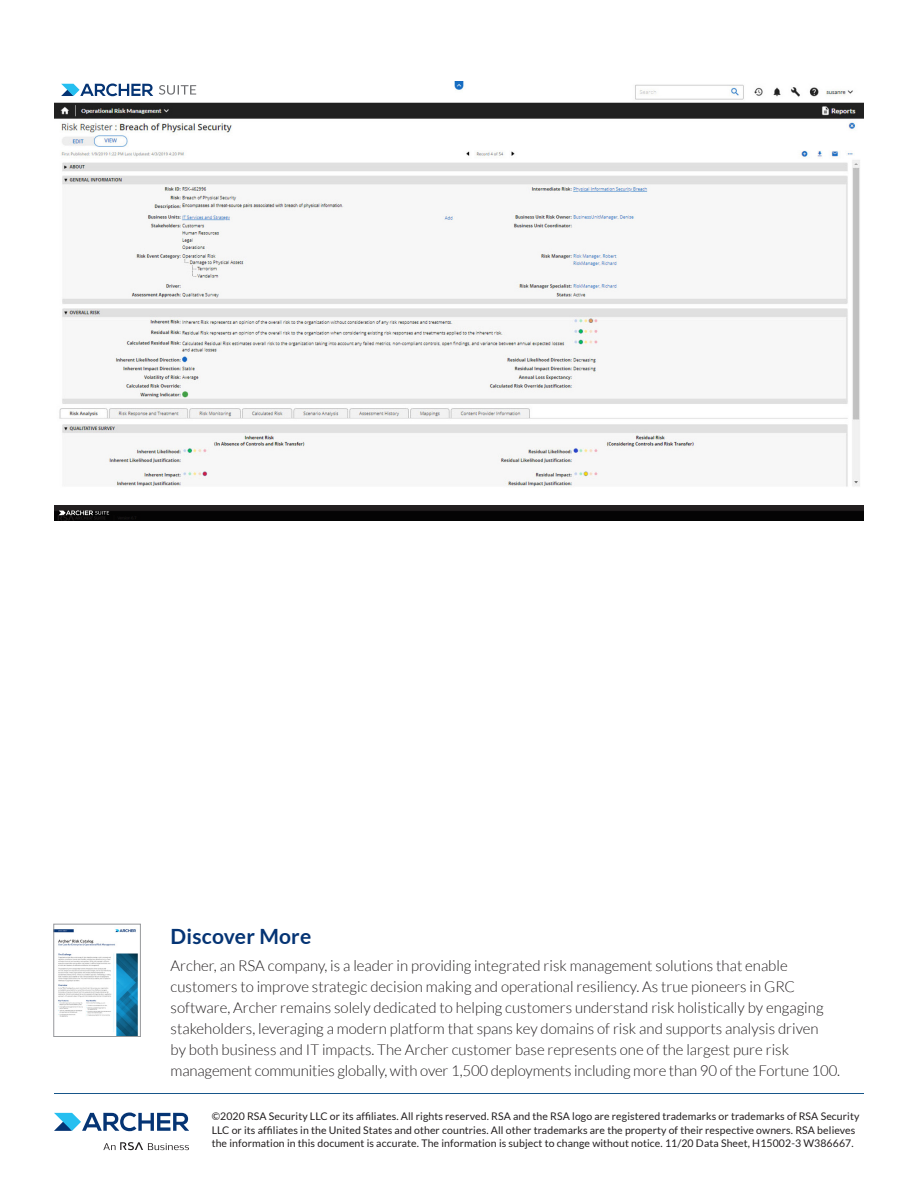
<style>
.page{position:relative;width:918px;height:1188px;background:#fff}
.page>*{position:absolute;margin:0;border:0;box-sizing:border-box;transform-origin:0 0}
.Body_Blue_Subhead{font:700 21px "Lato";letter-spacing:.01em;color:#053474}
.Body_Paragraph{font:300 15px/21px "Lato";color:#231f20}
.t1{font:10.5px/13.5px "Lato";letter-spacing:.01em;color:#231f20}
</style>
<div class="page">
<svg style="left:54px;top:1112px;width:135px;height:19px"></svg>
<svg style="left:103px;top:1142px;width:86px;height:8px"></svg>
<hr style="left:54px;top:1093px;width:810px;height:1px;background:#17568a">
<img style="left:54px;top:81px;width:810px;height:406px">
<img style="left:55px;top:929px;width:83px;height:106px">
<div style="left:53px;top:924px;width:88px;height:113px;border:1px solid #97999c"></div>
<div style="left:55px;top:81px;width:238px;height:19px;background:#fff"></div>
<svg style="left:61px;top:83px;width:92px;height:13px"></svg>
<svg style="left:159px;top:85px;width:37px;height:10px"></svg>
<svg style="left:54px;top:505px;width:810px;height:16px;background:#0f0e0e"></svg>
<svg style="left:59px;top:510px;width:50px;height:5px"></svg>
<p class="Body_Blue_Subhead" style="left:171px;top:924px;width:142px">Discover More</p>
<p class="Body_Paragraph" style="left:171px;top:956px;width:671px">Archer, an RSA company, is a leader in providing integrated risk management solutions that enable customers to improve strategic decision making and operational resiliency. As true pioneers in GRC software, Archer remains solely dedicated to helping customers understand risk holistically by engaging stakeholders, leveraging a modern platform that spans key domains of risk and supports analysis driven<br>by both business and IT impacts. The Archer customer base represents one of the largest pure risk management communities globally, with over 1,500 deployments including more than 90 of the Fortune 100.</p>
<p class="t1" style="left:212px;top:1110px;width:649px">©2020 RSA Security LLC or its affiliates. All rights reserved. RSA and the RSA logo are registered trademarks or trademarks of RSA Security<br>LLC or its affiliates in the United States and other countries. All other trademarks are the property of their respective owners. RSA believes the information in this document is accurate. The information is subject to change without notice. 11/20 Data Sheet, H15002-3 W386667.</p>
</div>
